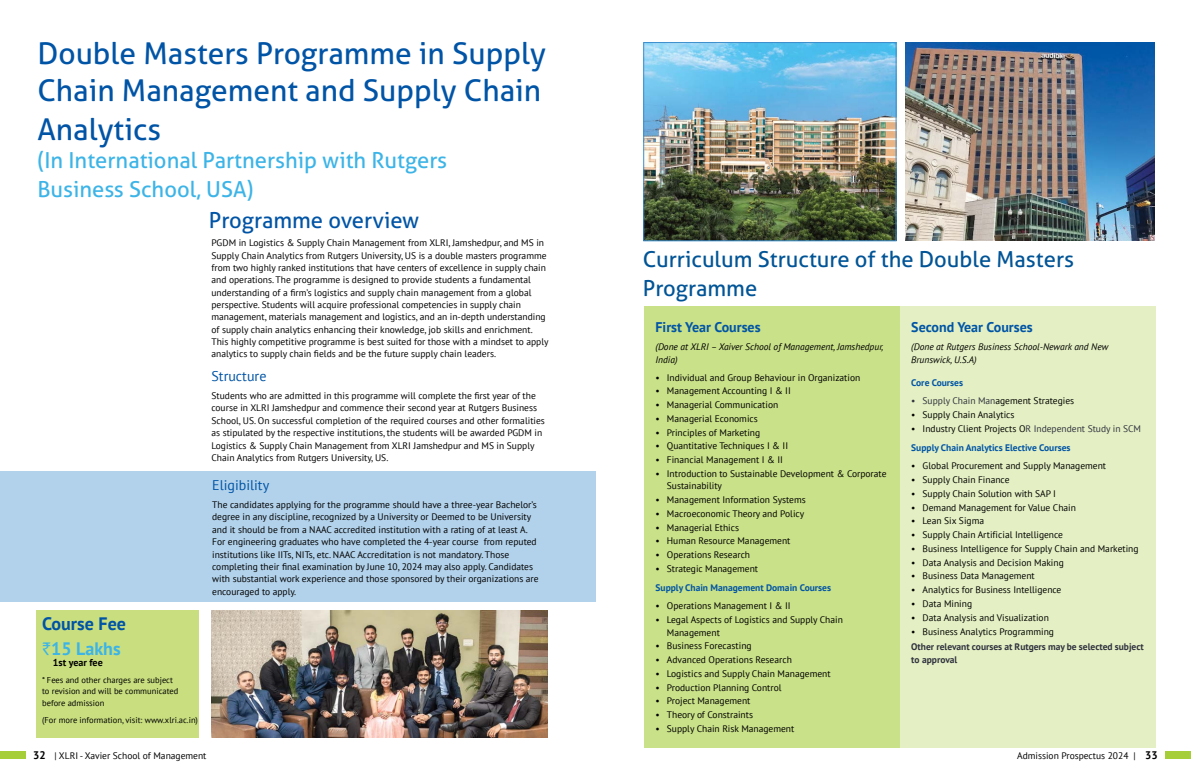
<style>
.page{position:relative;width:1191px;height:780px;background:#fff}
.page>*{position:absolute;margin:0;border:0;box-sizing:border-box;transform-origin:0 0}
.t1{font:30px/38px "Aller";color:#0054a6}
.t2{font:22px/28.6px "Aller";color:#3cb4e7}
.t3{font:22px/28.6px "Aller";color:#005496}
.t4{font:22px "Aller";color:#0054a6}
.t5{font:700 18px "PT Sans";color:#0054a6}
.t6{font:700 18px "PT Sans";color:#3cb4e7}
.t7{font:700 14px "PT Sans";color:#0054a6}
.t8{font:14px "PT Sans";color:#0054a6}
.t9{font:700 10px "PT Sans";color:#000}
.t10{font:9.5px/12.4px "PT Sans";color:#000}
.t11{font:700 9.5px/19.4px "PT Sans";color:#0054a6}
.t12{font:italic 9.5px/12.4px "PT Sans";color:#000}
.t13{font:700 9.5px/13.5px "PT Sans";color:#30323f}
.t14{font:8.5px/11px "PT Sans";color:#000}
.s1{font-family:"Rupee";font-weight:400}
.s2{color:#30323f}
.s3{font-weight:400;color:#000}
.s4{font-weight:400;color:#30323f}
.s5{font-weight:700;font-size:11px}
</style>
<div class="page">
<div style="left:899px;top:306px;width:256px;height:441px;background:#e4f0c3"></div>
<div style="left:643px;top:306px;width:256px;height:441px;background:#c9e188"></div>
<div style="left:0;top:471px;width:595px;height:131px;background:#b2d2eb"></div>
<div style="left:37px;top:610px;width:162px;height:128px;background:#c9df7f"></div>
<img style="left:211px;top:610px;width:336px;height:127px">
<img style="left:645px;top:44px;width:249px;height:195px">
<div style="left:643px;top:42px;width:253px;height:199px;border:1px solid #3d8ecd"></div>
<img style="left:905px;top:43px;width:249px;height:198px">
<div style="left:1164px;top:751px;width:27px;height:7px;background:#a6ce39"></div>
<div style="left:0;top:751px;width:26px;height:7px;background:#a6ce39"></div>
<h1 class="t1" style="left:37px;top:34px;width:510px">Double Masters Programme in Supply<br>Chain Management and Supply Chain<br>Analytics</h1>
<h2 class="t2" style="left:37px;top:146px;width:411px">(In International Partnership with Rutgers<br>Business School, USA)</h2>
<h3 class="t5" style="left:42px;top:611px;width:85px">Course Fee</h3>
<h3 class="t6" style="left:42px;top:637px;width:80px"><span class="s1">`</span>15 Lakhs</h3>
<p class="t9" style="left:53px;top:656px;width:51px">1st year fee</p>
<p class="t14" style="left:42px;top:674px;width:138px">* Fees and other charges are subject to revision and will be communicated before admission</p>
<p class="t14" style="left:42px;top:714px;width:157px">(For more information, visit: www.xlri.ac.in)</p>
<h2 class="t4" style="left:209px;top:206px;width:212px">Programme overview</h2>
<p class="t10" style="left:211px;top:236px;width:339px">PGDM in Logistics &amp; Supply Chain Management from XLRI, Jamshedpur, and MS in Supply Chain Analytics from Rutgers University, US is a double masters programme from two highly ranked institutions that have centers of excellence in supply chain and operations. The programme is designed to provide students a fundamental understanding of a firm’s logistics and supply chain management from a global perspective. Students will acquire professional competencies in supply chain management, materials management and logistics, and an in-depth understanding of supply chain analytics enhancing their knowledge, job skills and enrichment.<br>This highly competitive programme is best suited for those with a mindset to apply analytics to supply chain fields and be the future supply chain leaders.</p>
<h3 class="t8" style="left:211px;top:367px;width:56px">Structure</h3>
<p class="t10" style="left:211px;top:389px;width:335px">Students who are admitted in this programme will complete the first year of the course in XLRI Jamshedpur and commence their second year at Rutgers Business School, US. On successful completion of the required courses and other formalities as stipulated by the respective institutions, the students will be awarded PGDM in Logistics &amp; Supply Chain Management from XLRI Jamshedpur and MS in Supply Chain Analytics from Rutgers University, US.</p>
<h3 class="t8" style="left:212px;top:476px;width:59px">Eligibility</h3>
<p class="t10" style="left:212px;top:498px;width:328px">The candidates applying for the programme should have a three-year Bachelor’s degree in any discipline, recognized by a University or Deemed to be University and it should be from a NAAC accredited institution with a rating of at least A.<br>For engineering graduates who have completed the 4-year course from reputed institutions like IITs, NITs, etc. NAAC Accreditation is not mandatory. Those completing their final examination by June 10, 2024 may also apply. Candidates with substantial work experience and those sponsored by their organizations are encouraged to apply.</p>
<h2 class="t3" style="left:643px;top:245px;width:432px">Curriculum Structure of the Double Masters<br>Programme</h2>
<h3 class="t7" style="left:655px;top:318px;width:107px">First Year Courses</h3>
<p class="t12" style="left:655px;top:340px;width:229px">(Done at XLRI – Xaiver School of Management, Jamshedpur,<br>India)</p>
<p class="t10" style="left:655px;top:371px;width:206px">• Individual and Group Behaviour in Organization</p>
<p class="t10" style="left:655px;top:384px;width:137px">• Management Accounting I &amp; II</p>
<p class="t10" style="left:655px;top:398px;width:124px">• Managerial Communication</p>
<p class="t10" style="left:655px;top:412px;width:104px">• Managerial Economics</p>
<p class="t10" style="left:655px;top:426px;width:106px">• Principles of Marketing</p>
<p class="t10" style="left:655px;top:439px;width:134px">• Quantitative Techniques I &amp; II</p>
<p class="t10" style="left:655px;top:453px;width:129px">• Financial Management I &amp; II</p>
<p class="t10" style="left:667px;top:467px;width:221px;text-indent:-11px">• Introduction to Sustainable Development &amp; Corporate<br>Sustainability</p>
<p class="t10" style="left:655px;top:493px;width:152px">• Management Information Systems</p>
<p class="t10" style="left:655px;top:507px;width:150px">• Macroeconomic Theory and Policy</p>
<p class="t10" style="left:655px;top:521px;width:85px">• Managerial Ethics</p>
<p class="t10" style="left:655px;top:534px;width:136px">• Human Resource Management</p>
<p class="t10" style="left:655px;top:548px;width:96px">• Operations Research</p>
<p class="t10" style="left:655px;top:562px;width:104px">• Strategic Management</p>
<p class="t11" style="left:655px;top:578px;width:177px">Supply Chain Management Domain Courses</p>
<p class="t10" style="left:655px;top:599px;width:136px">• Operations Management I &amp; II</p>
<p class="t10" style="left:667px;top:613px;width:178px;text-indent:-11px">• Legal Aspects of Logistics and Supply Chain<br>Management</p>
<p class="t10" style="left:655px;top:639px;width:98px">• Business Forecasting</p>
<p class="t10" style="left:655px;top:653px;width:138px">• Advanced Operations Research</p>
<p class="t10" style="left:655px;top:667px;width:177px">• Logistics and Supply Chain Management</p>
<p class="t10" style="left:655px;top:681px;width:128px">• Production Planning Control</p>
<p class="t10" style="left:655px;top:694px;width:96px">• Project Management</p>
<p class="t10" style="left:655px;top:708px;width:99px">• Theory of Constraints</p>
<p class="t10" style="left:655px;top:722px;width:140px">• Supply Chain Risk Management</p>
<h3 class="t7" style="left:911px;top:318px;width:123px">Second Year Courses</h3>
<p class="t12" style="left:911px;top:340px;width:199px">(Done at Rutgers Business School-Newark and New<br>Brunswick, U.S.A)</p>
<p class="t11" style="left:911px;top:373px;width:53px">Core Courses</p>
<p class="t10" style="left:911px;top:394px;width:164px"><span class="s2">• Supply Chain Man</span>agement Strategies</p>
<p class="t10" style="left:911px;top:408px;width:105px">• Supply Chain Analytics</p>
<p class="t11" style="left:911px;top:418px;width:231px"><span class="s3">• Industry Client Projects O</span><span class="s4">R Independent Study in SCM<br></span>Supply Chain Analytics Elective Courses</p>
<p class="t10" style="left:911px;top:459px;width:196px">• Global Procurement and Supply Management</p>
<p class="t10" style="left:911px;top:473px;width:100px">• Supply Chain Finance</p>
<p class="t10" style="left:911px;top:487px;width:146px">• Supply Chain Solution with SAP I</p>
<p class="t10" style="left:911px;top:501px;width:166px">• Demand Management for Value Chain</p>
<p class="t10" style="left:911px;top:514px;width:74px">• Lean Six Sigma</p>
<p class="t10" style="left:911px;top:528px;width:153px">• Supply Chain Artificial Intelligence</p>
<p class="t10" style="left:911px;top:542px;width:229px">• Business Intelligence for Supply Chain and Marketing</p>
<p class="t10" style="left:911px;top:556px;width:154px">• Data Analysis and Decision Making</p>
<p class="t10" style="left:911px;top:569px;width:125px">• Business Data Management</p>
<p class="t10" style="left:911px;top:583px;width:152px">• Analytics for Business Intelligence</p>
<p class="t10" style="left:911px;top:597px;width:62px">• Data Mining</p>
<p class="t10" style="left:911px;top:611px;width:139px">• Data Analysis and Visualization</p>
<p class="t10" style="left:911px;top:624px;width:144px">• Business Analytics Programming</p>
<p class="t13" style="left:911px;top:639px;width:234px">Other relevant courses at Rutgers may be selected subject to approval</p>
<p class="t10" style="left:33px;top:749px;width:175px"><span class="s5">32</span> | XLRI - Xavier School of Management</p>
<p class="t10" style="left:1017px;top:749px;width:142px">Admission Prospectus 2024 | <span class="s5">33</span></p>
</div>
